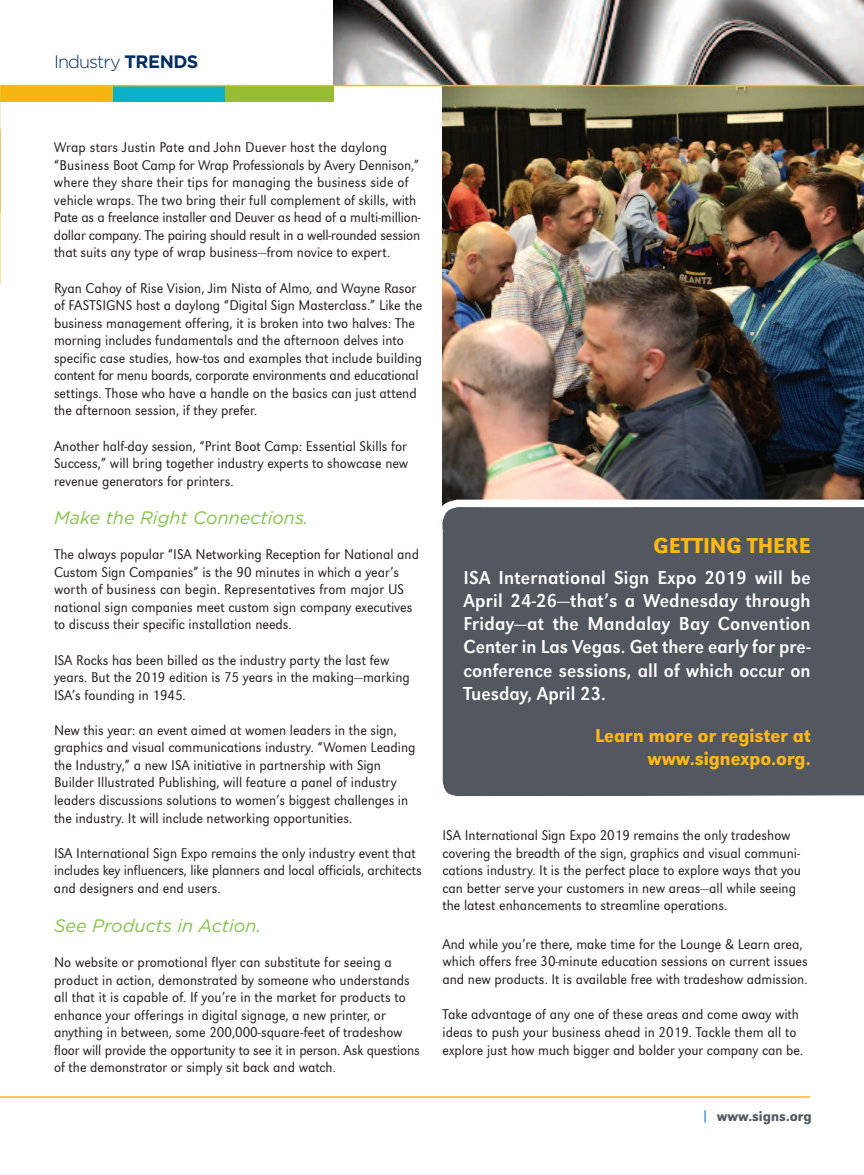
<style>
.page{position:relative;width:864px;height:1175px;background:#fff}
.page>*{position:absolute;margin:0;border:0;box-sizing:border-box;transform-origin:0 0}
.t1{font:500 22.5px "URW Grotesk Nar";color:#fcb818}
.t2{font:19.5px/23.2px "URW Grotesk Nar";letter-spacing:.005em;color:#fff;text-align:justify}
.t3{font:500 19.5px/23.2px "URW Grotesk Nar";color:#fcb818;text-align:right}
.t4{font:italic 18px "Gotham";color:#83c447}
.t5{font:300 18px "Gotham";letter-spacing:-.05em;color:#002e60}
.t6{font:300 14.7px/17.5px "URW Grotesk Nar";color:#231f20}
.t7{font:500 14.7px "URW Grotesk Nar";color:#535860}
.s1{font-weight:700}
.s2{color:#0970b9}
</style>
<div class="page">
<img style="left:442px;top:86px;width:422px;height:414px">
<img style="left:333px;top:0;width:531px;height:85px">
<div style="left:221px;top:86px;width:113px;height:16px;background:#97bd34"></div>
<div style="left:112px;top:86px;width:112px;height:16px;background:#0cb0c9"></div>
<div style="left:0;top:86px;width:112px;height:16px;background:#f4b711"></div>
<hr style="left:0;top:1096px;width:810px;height:1px;background:#fcb818">
<hr style="left:0;top:85px;width:864px;height:1px;background:#fcb818">
<div style="left:458px;top:507px;width:406px;height:289px;background:#535860"></div>
<svg style="left:442px;top:499px;width:16px;height:298px;background:#61656d"></svg>
<svg style="left:0;top:84px;width:1px;height:201px"></svg>
<p class="t5" style="left:54px;top:56px;width:146px">Industry <span class="s1">TRENDS</span></p>
<p class="t6" style="left:54px;top:138px;width:368px">Wrap stars Justin Pate and John Duever host the daylong “Business Boot Camp for Wrap Professionals by Avery Dennison,” where they share their tips for managing the business side of vehicle wraps. The two bring their full complement of skills, with Pate as a freelance installer and Deuver as head of a multi-million&shy;dollar company. The pairing should result in a well-rounded session that suits any type of wrap business—from novice to expert.</p>
<p class="t6" style="left:54px;top:279px;width:370px">Ryan Cahoy of Rise Vision, Jim Nista of Almo, and Wayne Rasor of FASTSIGNS host a daylong “Digital Sign Masterclass.” Like the business management offering, it is broken into two halves: The morning includes fundamentals and the afternoon delves into specific case studies, how-tos and examples that include building content for menu boards, corporate environments and educational settings. Those who have a handle on the basics can just attend the afternoon session, if they prefer.</p>
<p class="t6" style="left:54px;top:436px;width:356px;text-align:justify">Another half-day session, “Print Boot Camp: Essential Skills for Success,” will bring together industry experts to showcase new revenue generators for printers.</p>
<p class="t4" style="left:54px;top:511px;width:256px">Make the Right Connections.</p>
<p class="t6" style="left:54px;top:545px;width:367px">The always popular “ISA Networking Reception for National and Custom Sign Companies” is the 90 minutes in which a year’s worth of business can begin. Representatives from major US national sign companies meet custom sign company executives to discuss their specific installation needs.</p>
<p class="t6" style="left:54px;top:650px;width:357px">ISA Rocks has been billed as the industry party the last few years. But the 2019 edition is 75 years in the making—marking<br>ISA’s founding in 1945.</p>
<p class="t6" style="left:54px;top:721px;width:363px">New this year: an event aimed at women leaders in the sign, graphics and visual communications industry. “Women Leading the Industry,” a new ISA initiative in partnership with Sign Builder Illustrated Publishing, will feature a panel of industry leaders discussions solutions to women’s biggest challenges in the industry. It will include networking opportunities.</p>
<p class="t6" style="left:54px;top:843px;width:369px">ISA International Sign Expo remains the only industry event that includes key influencers, like planners and local officials, architects and designers and end users.</p>
<p class="t4" style="left:54px;top:919px;width:208px">See Products in Action.</p>
<p class="t6" style="left:54px;top:953px;width:367px">No website or promotional flyer can substitute for seeing a product in action, demonstrated by someone who understands all that it is capable of. If you’re in the market for products to enhance your offerings in digital signage, a new printer, or anything in between, some 200,000-square-feet of tradeshow floor will provide the opportunity to see it in person. Ask questions of the demonstrator or simply sit back and watch.</p>
<h1 class="t1" style="left:654px;top:532px;width:159px">GETTING THERE</h1>
<h2 class="t2" style="left:464px;top:565px;width:349px">ISA International Sign Expo 2019 will be April 24-26—that’s a Wednesday through Friday—at the Mandalay Bay Convention Center in Las Vegas. Get there early for pre&shy;conference sessions, all of which occur on Tuesday, April 23.</h2>
<h2 class="t3" style="left:595px;top:723px;width:217px">Learn more or register at www.signexpo.org.</h2>
<p class="t6" style="left:442px;top:826px;width:360px">ISA International Sign Expo 2019 remains the only tradeshow covering the breadth of the sign, graphics and visual communi&shy;cations industry. It is the perfect place to explore ways that you can better serve your customers in new areas—all while seeing the latest enhancements to streamline operations.</p>
<p class="t6" style="left:442px;top:935px;width:367px">And while you’re there, make time for the Lounge &amp; Learn area, which offers free 30-minute education sessions on current issues and new products. It is available free with tradeshow admission.</p>
<p class="t6" style="left:443px;top:1005px;width:362px">Take advantage of any one of these areas and come away with ideas to push your business ahead in 2019. Tackle them all to explore just how much bigger and bolder your company can be.</p>
<p class="t7" style="left:701px;top:1107px;width:112px"><span class="s2">|</span> www.signs.org</p>
</div>
